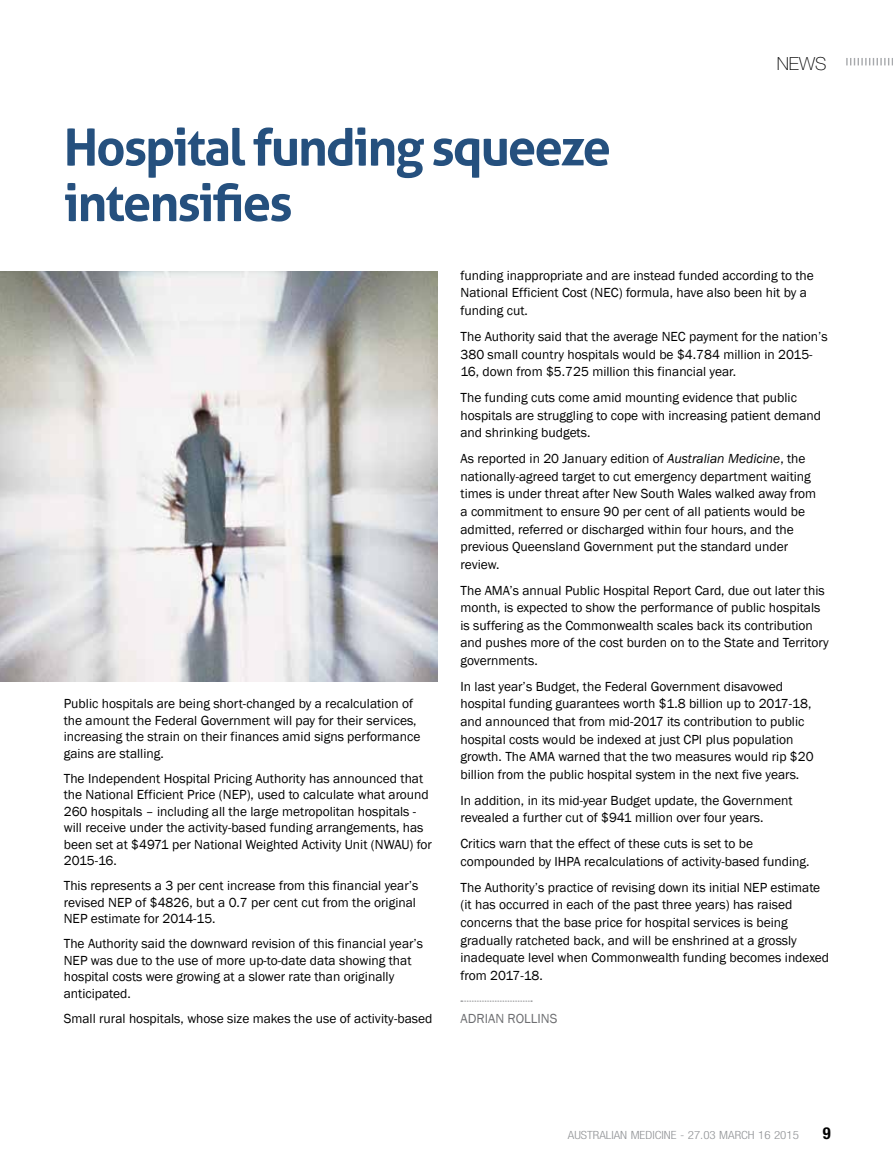
<style>
.page{position:relative;width:893px;height:1170px;background:#fff}
.page>*{position:absolute;margin:0;border:0;box-sizing:border-box;transform-origin:0 0}
.t1{font:700 51px/55.5px "Aller";letter-spacing:-.04em;color:#25507e}
.t2{font:100 18px "Helvetica Neue";color:#000}
.t3{font:700 condensed 16.5px "Helvetica Neue";color:#000}
.t4{font:13.5px/17.5px "Franklin Gothic";color:#000}
.t5{font:13.5px "Franklin Gothic";color:#6d6e71}
.t6{font:300 condensed 11.25px "Helvetica Neue";color:#939598;scale:1.15 1}
.s1{font-style:italic}
</style>
<div class="page">
<svg style="left:461px;top:1000px;width:71px;height:1px"></svg>
<svg style="left:846px;top:58px;width:47px;height:7px"></svg>
<img style="left:0;top:271px;width:438px;height:411px">
<h1 class="t1" style="left:64px;top:119px;width:549px">Hospital funding squeeze intensifies</h1>
<h2 class="t2" style="left:777px;top:53px;width:51px">NEWS</h2>
<p class="t4" style="left:64px;top:696px;width:358px;line-height:16.5px">Public hospitals are being short-changed by a recalculation of the amount the Federal Government will pay for their services, increasing the strain on their finances amid signs performance gains are stalling.</p>
<p class="t4" style="left:64px;top:770px;width:370px;line-height:16.5px">The Independent Hospital Pricing Authority has announced that the National Efficient Price (NEP), used to calculate what around 260 hospitals – including all the large metropolitan hospitals - will receive under the activity-based funding arrangements, has been set at $4971 per National Weighted Activity Unit (NWAU) for 2015-16.</p>
<p class="t4" style="left:64px;top:877px;width:356px;line-height:16.5px">This represents a 3 per cent increase from this financial year’s revised NEP of $4826, but a 0.7 per cent cut from the original<br>NEP estimate for 2014-15.</p>
<p class="t4" style="left:64px;top:935px;width:361px;line-height:16.5px">The Authority said the downward revision of this financial year’s NEP was due to the use of more up-to-date data showing that hospital costs were growing at a slower rate than originally anticipated.</p>
<p class="t4" style="left:64px;top:1009px;width:370px">Small rural hospitals, whose size makes the use of activity-based</p>
<p class="t4" style="left:460px;top:267px;width:355px">funding inappropriate and are instead funded according to the<br>National Efficient Cost (NEC) formula, have also been hit by a funding cut.</p>
<p class="t4" style="left:460px;top:328px;width:369px">The Authority said that the average NEC payment for the nation’s<br>380 small country hospitals would be $4.784 million in 2015-<br>16, down from $5.725 million this financial year.</p>
<p class="t4" style="left:460px;top:389px;width:362px">The funding cuts come amid mounting evidence that public hospitals are struggling to cope with increasing patient demand and shrinking budgets.</p>
<p class="t4" style="left:460px;top:450px;width:357px">As reported in 20 January edition of <span class="s1">Australian Medicine</span>, the nationally-agreed target to cut emergency department waiting times is under threat after New South Wales walked away from a commitment to ensure 90 per cent of all patients would be admitted, referred or discharged within four hours, and the previous Queensland Government put the standard under review.</p>
<p class="t4" style="left:460px;top:581px;width:370px">The AMA’s annual Public Hospital Report Card, due out later this month, is expected to show the performance of public hospitals is suffering as the Commonwealth scales back its contribution and pushes more of the cost burden on to the State and Territory governments.</p>
<p class="t4" style="left:460px;top:678px;width:355px">In last year’s Budget, the Federal Government disavowed hospital funding guarantees worth $1.8 billion up to 2017-18, and announced that from mid-2017 its contribution to public hospital costs would be indexed at just CPI plus population growth. The AMA warned that the two measures would rip $20 billion from the public hospital system in the next five years.</p>
<p class="t4" style="left:460px;top:791px;width:334px">In addition, in its mid-year Budget update, the Government revealed a further cut of $941 million over four years.</p>
<p class="t4" style="left:460px;top:835px;width:351px">Critics warn that the effect of these cuts is set to be compounded by IHPA recalculations of activity-based funding.</p>
<p class="t4" style="left:460px;top:878px;width:370px">The Authority’s practice of revising down its initial NEP estimate (it has occurred in each of the past three years) has raised concerns that the base price for hospital services is being gradually ratcheted back, and will be enshrined at a grossly inadequate level when Commonwealth funding becomes indexed from 2017-18.</p>
<p class="t5" style="left:460px;top:1009px;width:98px">ADRIAN ROLLINS</p>
<p class="t6" style="left:568px;top:1128px;width:203px">AUSTRALIAN MEDICINE - 27.03 MARCH 16 2015</p>
<p class="t3" style="left:823px;top:1122px;width:9px">9</p>
</div>
